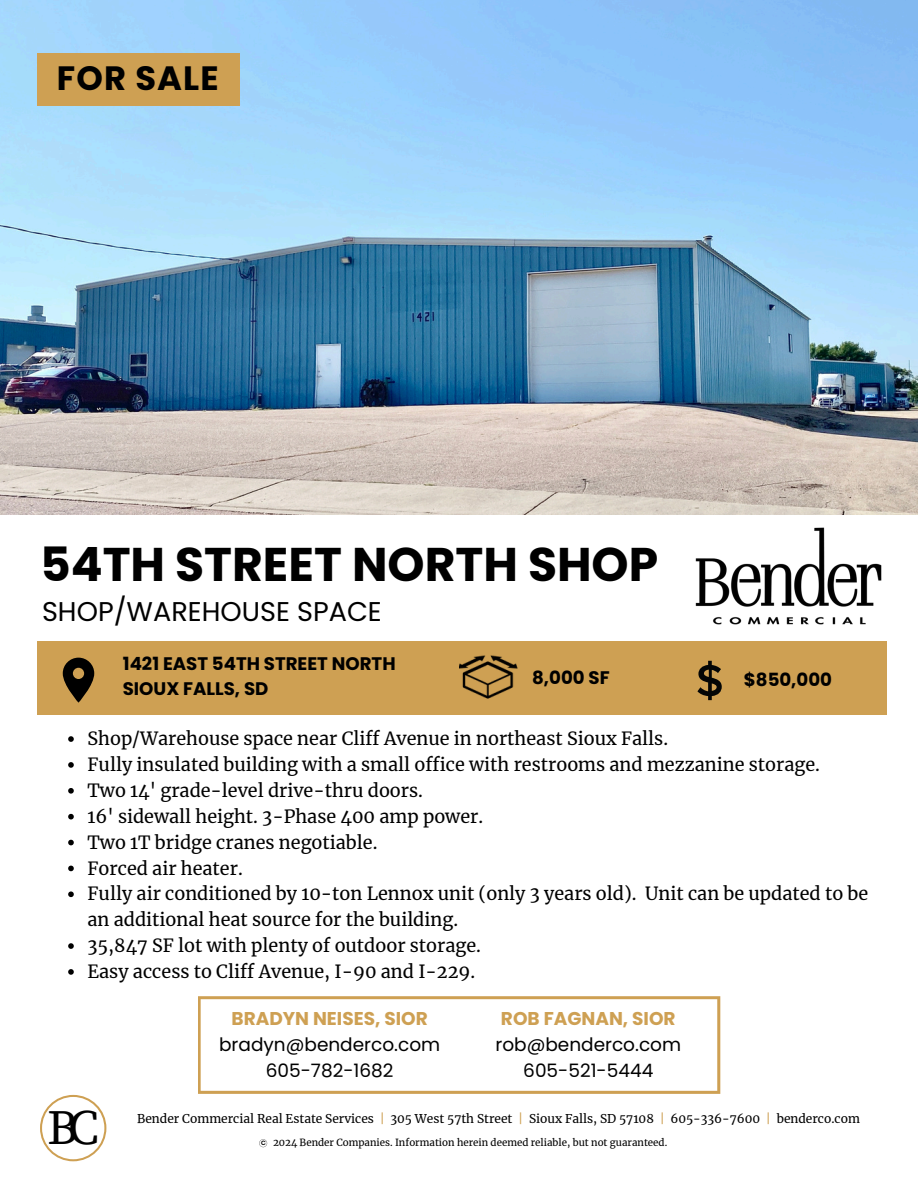
<style>
.page{position:relative;width:918px;height:1188px;background:#fff}
.page>*{position:absolute;margin:0;border:0;box-sizing:border-box;transform-origin:0 0}
.t1{font:48.9px "Source Serif Pro";color:#000}
.t2{font:700 47.25px "Poppins";color:#000}
.t3{font:700 33.75px "Poppins";letter-spacing:.035em;color:#000}
.t4{font:27.15px "Poppins";color:#000}
.t5{font:18.45px "Poppins";color:#000}
.t6{font:700 18.45px "Poppins";color:#cea053}
.t7{font:700 18.15px/24.8px "Poppins";color:#000}
.t8{font:18px/25.8px "Merriweather";color:#000}
.t9{font:12px "Merriweather";color:#000}
.t10{font:9.75px "Merriweather";color:#000}
.t11{font:700 6.6px "Cottorway Typeface";color:#000}
.s1{color:#cea053}
</style>
<div class="page">
<img style="left:0;top:0;width:918px;height:514px">
<div style="left:37px;top:53px;width:203px;height:53px;background:#cea053"></div>
<svg style="left:198px;top:996px;width:522px;height:98px"></svg>
<svg style="left:68px;top:736px;width:6px;height:6px"></svg>
<svg style="left:68px;top:762px;width:6px;height:6px"></svg>
<svg style="left:68px;top:788px;width:6px;height:6px"></svg>
<svg style="left:68px;top:814px;width:6px;height:5px"></svg>
<svg style="left:68px;top:840px;width:6px;height:5px"></svg>
<svg style="left:68px;top:866px;width:6px;height:5px"></svg>
<svg style="left:68px;top:891px;width:6px;height:6px"></svg>
<svg style="left:68px;top:943px;width:6px;height:6px"></svg>
<svg style="left:68px;top:969px;width:6px;height:6px"></svg>
<div style="left:37px;top:642px;width:850px;height:73px;background:#cea053"></div>
<svg style="left:63px;top:658px;width:31px;height:45px"></svg>
<svg style="left:697px;top:661px;width:25px;height:39px"></svg>
<img style="left:460px;top:655px;width:58px;height:44px">
<img style="left:687px;top:512px;width:202px;height:130px">
<svg style="left:40px;top:1095px;width:66px;height:66px"></svg>
<svg style="left:259px;top:1139px;width:8px;height:8px"></svg>
<h6 class="t3" style="left:57px;top:55px;width:163px">FOR SALE</h6>
<p class="t2" style="left:40px;top:532px;width:620px">54TH STREET NORTH SHOP</p>
<p class="t4" style="left:42px;top:592px;width:341px">SHOP/WAREHOUSE SPACE</p>
<p class="t7" style="left:123px;top:651px;width:274px">1421 EAST 54TH STREET NORTH<br>SIOUX FALLS, SD</p>
<p class="t7" style="left:532px;top:665px;width:79px">8,000 SF</p>
<p class="t7" style="left:744px;top:667px;width:90px">$850,000</p>
<h3 class="t8" style="left:88px;top:726px;width:582px">Shop/Warehouse space near Cliff Avenue in northeast Sioux Falls.</h3>
<p class="t8" style="left:88px;top:752px;width:734px">Fully insulated building with a small office with restrooms and mezzanine storage.</p>
<h1 class="t8" style="left:88px;top:778px;width:337px">Two 14' grade-level drive-thru doors.</h1>
<h4 class="t8" style="left:88px;top:804px;width:397px">16' sidewall height. 3-Phase 400 amp power.</h4>
<p class="t8" style="left:88px;top:829px;width:291px">Two 1T bridge cranes negotiable.</p>
<h5 class="t8" style="left:88px;top:855px;width:157px">Forced air heater.</h5>
<p class="t8" style="left:88px;top:881px;width:782px">Fully air conditioned by 10-ton Lennox unit (only 3 years old). Unit can be updated to be an additional heat source for the building.</p>
<h5 class="t8" style="left:88px;top:933px;width:395px">35,847 SF lot with plenty of outdoor storage.</h5>
<p class="t8" style="left:88px;top:959px;width:389px">Easy access to Cliff Avenue, I-90 and I-229.</p>
<p class="t1" style="left:47px;top:1099px;width:53px">BC</p>
<p class="t6" style="left:232px;top:1006px;width:198px">BRADYN NEISES, SIOR</p>
<p class="t5" style="left:219px;top:1032px;width:223px">bradyn@benderco.com</p>
<p class="t5" style="left:266px;top:1058px;width:129px">605-782-1682</p>
<p class="t6" style="left:501px;top:1006px;width:176px">ROB FAGNAN, SIOR</p>
<p class="t5" style="left:495px;top:1032px;width:187px">rob@benderco.com</p>
<p class="t5" style="left:523px;top:1058px;width:132px">605-521-5444</p>
<p class="t9" style="left:137px;top:1111px;width:529px">Bender Commercial Real Estate Services <span class="s1">|</span> 305 West 57th Street <span class="s1">|</span> Sioux Falls, SD 57108 <span class="s1">|</span></p>
<p class="t9" style="left:670px;top:1111px;width:191px">605-336-7600 <span class="s1">|</span> benderco.com</p>
<h2 class="t11" style="left:261px;top:1139px;width:6px">C</h2>
<p class="t10" style="left:273px;top:1136px;width:396px">2024 Bender Companies. Information herein deemed reliable, but not guaranteed.</p>
</div>
